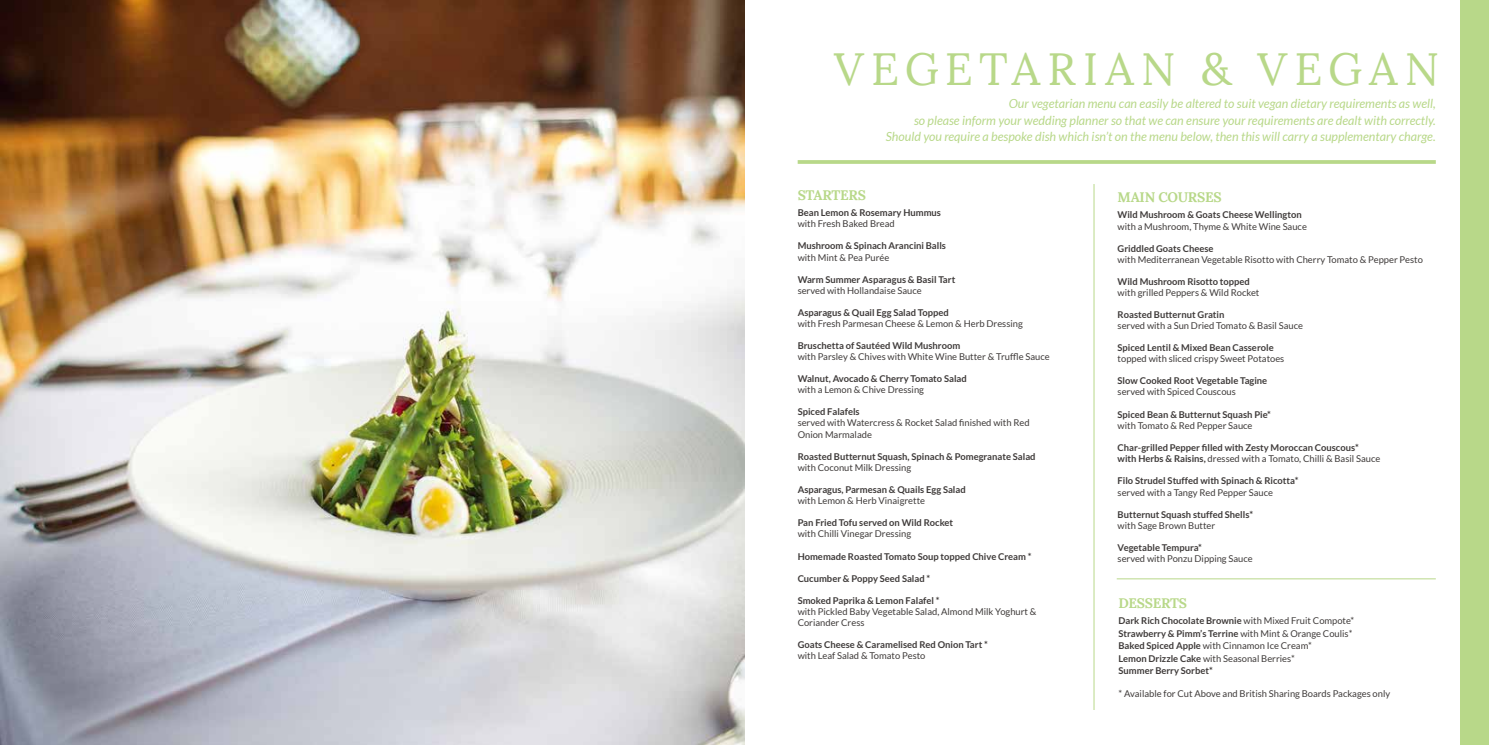
<style>
.page{position:relative;width:1489px;height:745px;background:#fff}
.page>*{position:absolute;margin:0;border:0;box-sizing:border-box;transform-origin:0 0}
.t1{font:45px "Lora";letter-spacing:.16em;color:#b8d889}
.t2{font:700 13.75px "Lora";letter-spacing:-.02em;color:#b8d889}
.t3{font:italic 12.5px/16.2px "Lato";color:#b8d889;text-align:right}
.t4{font:700 9.38px/12.5px "Lato";color:#3f3b3a}
.t5{font:9.38px/11.2px "Lato";color:#3f3b3a}
.s1{font-weight:400}
</style>
<div class="page">
<hr style="left:797px;top:160px;width:638px;height:4px;background:#bfdc95">
<img style="left:0;top:0;width:744px;height:744px">
<div style="left:1460px;top:0;width:28px;height:744px;background:#b8d889"></div>
<hr style="left:1093px;top:184px;width:1px;height:525px;background:#b8d889">
<hr style="left:1116px;top:578px;width:319px;height:1px;background:#b8d889">
<h1 class="t1" style="left:834px;top:41px;width:606px">VEGETARIAN &amp; VEGAN</h1>
<p class="t3" style="left:885px;top:96px;width:551px">Our vegetarian menu can easily be altered to suit vegan dietary requirements as well,<br>so please inform your wedding planner so that we can ensure your requirements are dealt with correctly.<br>Should you require a bespoke dish which isn’t on the menu below, then this will carry a supplementary charge.</p>
<h2 class="t2" style="left:797px;top:186px;width:70px">STARTERS</h2>
<p class="t4" style="left:797px;top:206px;width:145px">Bean Lemon &amp; Rosemary Hummus</p>
<p class="t5" style="left:797px;top:218px;width:99px">with Fresh Baked Bread</p>
<p class="t4" style="left:797px;top:239px;width:150px">Mushroom &amp; Spinach Arancini Balls</p>
<p class="t5" style="left:797px;top:251px;width:93px">with Mint &amp; Pea Purée</p>
<p class="t4" style="left:797px;top:272px;width:159px">Warm Summer Asparagus &amp; Basil Tart</p>
<p class="t5" style="left:797px;top:284px;width:125px">served with Hollandaise Sauce</p>
<p class="t4" style="left:797px;top:306px;width:153px">Asparagus &amp; Quail Egg Salad Topped</p>
<p class="t5" style="left:797px;top:317px;width:227px">with Fresh Parmesan Cheese &amp; Lemon &amp; Herb Dressing</p>
<p class="t4" style="left:797px;top:339px;width:164px">Bruschetta of Sautéed Wild Mushroom</p>
<p class="t5" style="left:797px;top:351px;width:253px">with Parsley &amp; Chives with White Wine Butter &amp; Truffle Sauce</p>
<p class="t4" style="left:797px;top:372px;width:171px">Walnut, Avocado &amp; Cherry Tomato Salad</p>
<p class="t5" style="left:797px;top:384px;width:128px">with a Lemon &amp; Chive Dressing</p>
<p class="t4" style="left:797px;top:405px;width:64px">Spiced Falafels</p>
<p class="t5" style="left:797px;top:417px;width:233px">served with Watercress &amp; Rocket Salad finished with Red<br>Onion Marmalade</p>
<p class="t4" style="left:797px;top:449px;width:239px">Roasted Butternut Squash, Spinach &amp; Pomegranate Salad</p>
<p class="t5" style="left:797px;top:461px;width:115px">with Coconut Milk Dressing</p>
<p class="t4" style="left:797px;top:482px;width:169px">Asparagus, Parmesan &amp; Quails Egg Salad</p>
<p class="t5" style="left:797px;top:494px;width:129px">with Lemon &amp; Herb Vinaigrette</p>
<p class="t4" style="left:797px;top:516px;width:157px">Pan Fried Tofu served on Wild Rocket</p>
<p class="t5" style="left:797px;top:527px;width:115px">with Chilli Vinegar Dressing</p>
<p class="t4" style="left:797px;top:549px;width:235px">Homemade Roasted Tomato Soup topped Chive Cream *</p>
<p class="t4" style="left:797px;top:571px;width:134px">Cucumber &amp; Poppy Seed Salad *</p>
<p class="t4" style="left:797px;top:593px;width:143px">Smoked Paprika &amp; Lemon Falafel *</p>
<p class="t5" style="left:797px;top:605px;width:240px">with Pickled Baby Vegetable Salad, Almond Milk Yoghurt &amp;<br>Coriander Cress</p>
<p class="t4" style="left:797px;top:637px;width:192px">Goats Cheese &amp; Caramelised Red Onion Tart *</p>
<p class="t5" style="left:797px;top:649px;width:129px">with Leaf Salad &amp; Tomato Pesto</p>
<h2 class="t2" style="left:1117px;top:188px;width:105px">MAIN COURSES</h2>
<p class="t4" style="left:1117px;top:208px;width:185px">Wild Mushroom &amp; Goats Cheese Wellington</p>
<p class="t5" style="left:1117px;top:220px;width:191px">with a Mushroom, Thyme &amp; White Wine Sauce</p>
<p class="t4" style="left:1117px;top:241px;width:97px">Griddled Goats Cheese</p>
<p class="t5" style="left:1117px;top:253px;width:307px">with Mediterranean Vegetable Risotto with Cherry Tomato &amp; Pepper Pesto</p>
<p class="t4" style="left:1117px;top:275px;width:134px">Wild Mushroom Risotto topped</p>
<p class="t5" style="left:1117px;top:287px;width:143px">with grilled Peppers &amp; Wild Rocket</p>
<p class="t4" style="left:1117px;top:308px;width:108px">Roasted Butternut Gratin</p>
<p class="t5" style="left:1117px;top:320px;width:187px">served with a Sun Dried Tomato &amp; Basil Sauce</p>
<p class="t4" style="left:1117px;top:341px;width:157px">Spiced Lentil &amp; Mixed Bean Casserole</p>
<p class="t5" style="left:1117px;top:353px;width:168px">topped with sliced crispy Sweet Potatoes</p>
<p class="t4" style="left:1117px;top:374px;width:151px">Slow Cooked Root Vegetable Tagine</p>
<p class="t5" style="left:1117px;top:386px;width:120px">served with Spiced Couscous</p>
<p class="t4" style="left:1117px;top:408px;width:155px">Spiced Bean &amp; Butternut Squash Pie*</p>
<p class="t5" style="left:1117px;top:420px;width:136px">with Tomato &amp; Red Pepper Sauce</p>
<p class="t4" style="left:1117px;top:441px;width:264px;line-height:11.2px">Char-grilled Pepper filled with Zesty Moroccan Couscous*<br>with Herbs &amp; Raisins, <span class="s1">dressed with a Tomato, Chilli &amp; Basil Sauce</span></p>
<p class="t4" style="left:1117px;top:474px;width:182px">Filo Strudel Stuffed with Spinach &amp; Ricotta*</p>
<p class="t5" style="left:1117px;top:486px;width:157px">served with a Tangy Red Pepper Sauce</p>
<p class="t4" style="left:1117px;top:507px;width:137px">Butternut Squash stuffed Shells*</p>
<p class="t5" style="left:1117px;top:519px;width:99px">with Sage Brown Butter</p>
<p class="t4" style="left:1117px;top:540px;width:86px">Vegetable Tempura*</p>
<p class="t5" style="left:1117px;top:552px;width:137px">served with Ponzu Dipping Sauce</p>
<h2 class="t2" style="left:1118px;top:593px;width:70px">DESSERTS</h2>
<p class="t4" style="left:1118px;top:613px;width:237px">Dark Rich Chocolate Brownie <span class="s1">with Mixed Fruit Compote* </span>Strawberry &amp; Pimm’s Terrine <span class="s1">with Mint &amp; Orange Coulis* </span>Baked Spiced Apple <span class="s1">with Cinnamon Ice Cream*<br></span>Lemon Drizzle Cake <span class="s1">with Seasonal Berries*<br></span>Summer Berry Sorbet*</p>
<p class="t5" style="left:1118px;top:687px;width:273px">* Available for Cut Above and British Sharing Boards Packages only</p>
</div>
